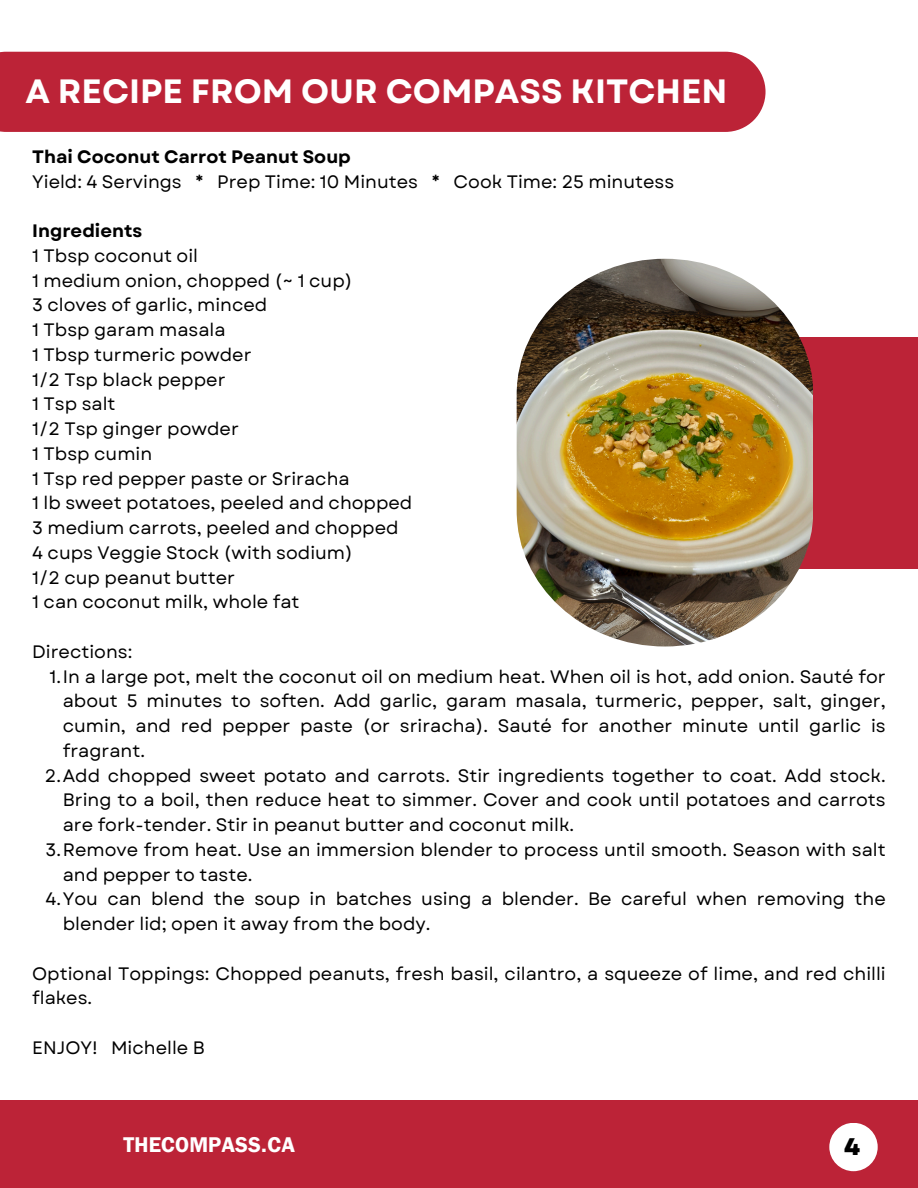
<style>
.page{position:relative;width:918px;height:1188px;background:#fff}
.page>*{position:absolute;margin:0;border:0;box-sizing:border-box;transform-origin:0 0}
.t1{font:700 33.75px "Garet";color:#fff}
.t2{font:800 24px "Garet";color:#000}
.t3{font:21.45px "Franklin Gothic LT Pro Dm";color:#fff}
.t4{font:18px/24.8px "Garet";color:#000}
.t5{font:700 18px "Garet";color:#000}
</style>
<div class="page">
<div style="left:709px;top:337px;width:209px;height:231px;background:#bc2337"></div>
<img style="left:517px;top:259px;width:296px;height:388px">
<div style="left:0;top:52px;width:765px;height:80px;background:#bc2337"></div>
<div style="left:0;top:1100px;width:918px;height:88px;background:#bc2337"></div>
<div style="left:829px;top:1123px;width:49px;height:48px;background:#fff;border-radius:50%"></div>
<p class="t1" style="left:25px;top:67px;width:704px">A RECIPE FROM OUR COMPASS KITCHEN</p>
<p class="t5" style="left:32px;top:143px;width:320px">Thai Coconut Carrot Peanut Soup</p>
<p class="t4" style="left:32px;top:169px;width:644px">Yield: 4 Servings * Prep Time: 10 Minutes * Cook Time: 25 minutess</p>
<p class="t5" style="left:32px;top:218px;width:112px">Ingredients</p>
<p class="t4" style="left:32px;top:243px;width:167px">1 Tbsp coconut oil</p>
<p class="t4" style="left:32px;top:268px;width:322px">1 medium onion, chopped (~ 1 cup)</p>
<p class="t4" style="left:32px;top:293px;width:237px">3 cloves of garlic, minced</p>
<p class="t4" style="left:32px;top:317px;width:195px">1 Tbsp garam masala</p>
<p class="t4" style="left:32px;top:342px;width:221px">1 Tbsp turmeric powder</p>
<p class="t4" style="left:32px;top:367px;width:195px">1/2 Tsp black pepper</p>
<p class="t4" style="left:32px;top:392px;width:85px">1 Tsp salt</p>
<p class="t4" style="left:32px;top:416px;width:208px">1/2 Tsp ginger powder</p>
<p class="t4" style="left:32px;top:441px;width:122px">1 Tbsp cumin</p>
<p class="t4" style="left:32px;top:466px;width:319px">1 Tsp red pepper paste or Sriracha</p>
<p class="t4" style="left:32px;top:491px;width:382px">1 lb sweet potatoes, peeled and chopped</p>
<p class="t4" style="left:32px;top:515px;width:368px">3 medium carrots, peeled and chopped</p>
<p class="t4" style="left:32px;top:540px;width:322px">4 cups Veggie Stock (with sodium)</p>
<p class="t4" style="left:32px;top:565px;width:204px">1/2 cup peanut butter</p>
<p class="t4" style="left:32px;top:590px;width:269px">1 can coconut milk, whole fat</p>
<p class="t4" style="left:32px;top:639px;width:102px">Directions:</p>
<p class="t4" style="left:63px;top:664px;width:825px;text-align:justify;text-indent:-13px">1.In a large pot, melt the coconut oil on medium heat. When oil is hot, add onion. Sauté for about 5 minutes to soften. Add garlic, garam masala, turmeric, pepper, salt, ginger, cumin, and red pepper paste (or sriracha). Sauté for another minute until garlic is fragrant.</p>
<p class="t4" style="left:63px;top:763px;width:824px;text-align:justify;text-indent:-18px">2.Add chopped sweet potato and carrots. Stir ingredients together to coat. Add stock.<br>Bring to a boil, then reduce heat to simmer. Cover and cook until potatoes and carrots are fork-tender. Stir in peanut butter and coconut milk.</p>
<p class="t4" style="left:63px;top:837px;width:824px;text-indent:-17px">3.Remove from heat. Use an immersion blender to process until smooth. Season with salt and pepper to taste.</p>
<p class="t4" style="left:63px;top:887px;width:825px;text-indent:-17px">4.You can blend the soup in batches using a blender. Be careful when removing the blender lid; open it away from the body.</p>
<p class="t4" style="left:32px;top:961px;width:855px">Optional Toppings: Chopped peanuts, fresh basil, cilantro, a squeeze of lime, and red chilli flakes.</p>
<p class="t4" style="left:32px;top:1035px;width:174px">ENJOY! Michelle B</p>
<h2 class="t3" style="left:123px;top:1137px;width:174px">THECOMPASS.CA</h2>
<p class="t2" style="left:844px;top:1129px;width:18px">4</p>
</div>
